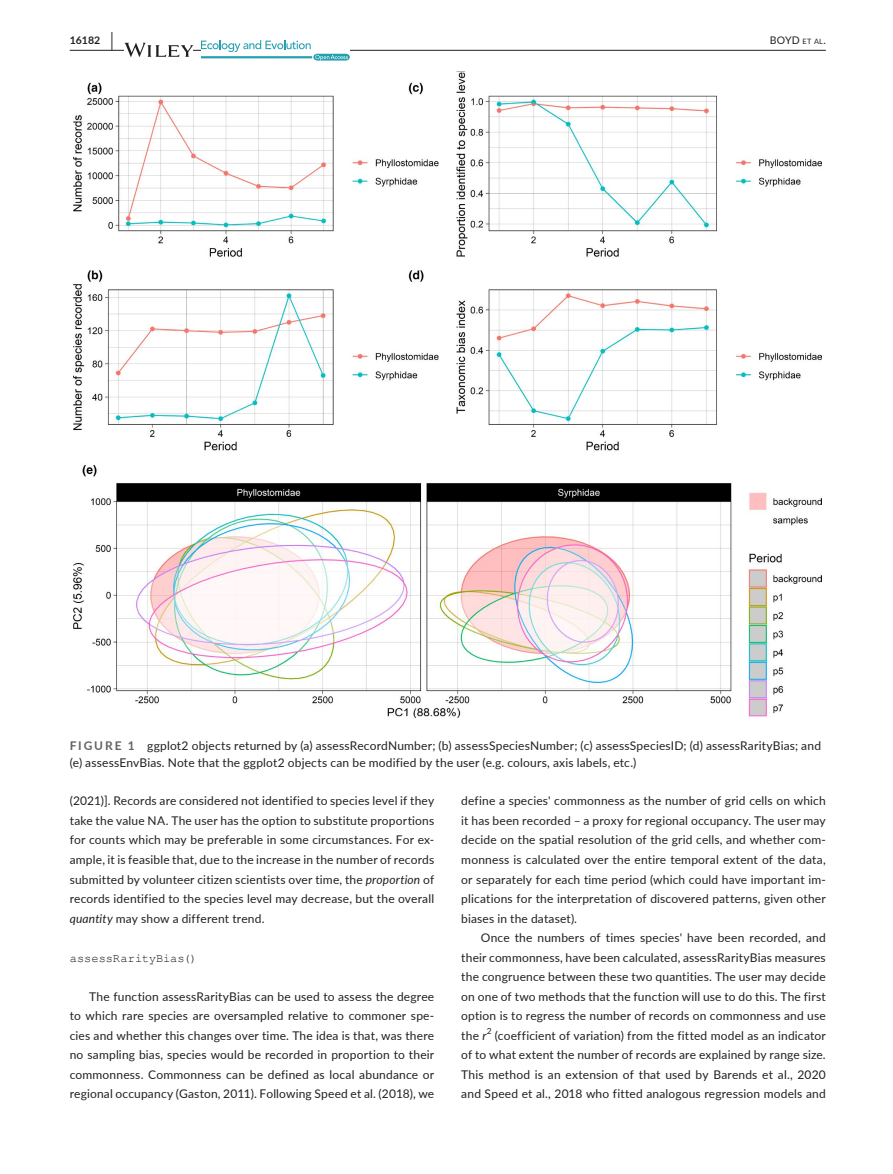
<style>
.page{position:relative;width:893px;height:1174px;background:#fff}
.page>*{position:absolute;margin:0;border:0;box-sizing:border-box;transform-origin:0 0}
.t1{font:12px/19.5px "Lato";letter-spacing:.015em;color:#231f20;text-align:justify}
.t2{font:12px "Courier New";color:#231f20}
.t3{font:10.5px "Lato";color:#231f20}
.t4{font:700 10.5px "Lato";color:#231f20}
.s1{font-size:19.5px}
.s2{font-size:7.35px}
.s3{font-weight:700;color:#636366}
.s4{font-style:italic}
</style>
<div class="page">
<hr style="left:70px;top:50px;width:756px;height:1px;background:#231f20">
<svg style="left:125px;top:43px;width:68px;height:14px"></svg>
<svg style="left:201px;top:40px;width:149px;height:21px"></svg>
<img style="left:74px;top:72px;width:748px;height:646px">
<p class="t4" style="left:70px;top:33px;width:45px">16182 <span class="s1">|</span></p>
<p class="t3" style="left:770px;top:33px;width:58px">BOYD <span class="s2">et al</span>.</p>
<p class="t1" style="left:70px;top:737px;width:753px;line-height:16.5px"><span class="s3">FIGURE 1</span> ggplot2 objects returned by (a) assessRecordNumber; (b) assessSpeciesNumber; (c) assessSpeciesID; (d) assessRarityBias; and (e) assessEnvBias. Note that the ggplot2 objects can be modified by the user (e.g. colours, axis labels, etc.)</p>
<p class="t1" style="left:70px;top:791px;width:366px">(2021)]. Records are considered not identified to species level if they take the value NA. The user has the option to substitute proportions for counts which may be preferable in some circumstances. For ex&shy;ample, it is feasible that, due to the increase in the number of records submitted by volunteer citizen scientists over time, the <span class="s4">proportion</span> of records identified to the species level may decrease, but the overall <span class="s4">quantity</span> may show a different trend.</p>
<p class="t2" style="left:70px;top:950px;width:129px">assessRarityBias()</p>
<p class="t1" style="left:70px;top:986px;width:366px;text-indent:20px">The function assessRarityBias can be used to assess the degree to which rare species are oversampled relative to commoner spe&shy;cies and whether this changes over time. The idea is that, was there no sampling bias, species would be recorded in proportion to their commonness. Commonness can be defined as local abundance or regional occupancy (Gaston, 2011). Following Speed et al. (2018), we</p>
<p class="t1" style="left:461px;top:791px;width:366px">define a species' commonness as the number of grid cells on which it has been recorded – a proxy for regional occupancy. The user may decide on the spatial resolution of the grid cells, and whether com&shy;monness is calculated over the entire temporal extent of the data, or separately for each time period (which could have important im&shy;plications for the interpretation of discovered patterns, given other biases in the dataset).</p>
<p class="t1" style="left:461px;top:927px;width:366px;text-indent:20px">Once the numbers of times species' have been recorded, and their commonness, have been calculated, assessRarityBias measures the congruence between these two quantities. The user may decide on one of two methods that the function will use to do this. The first option is to regress the number of records on commonness and use the <span class="s4">r</span><sup>2</sup> (coefficient of variation) from the fitted model as an indicator of to what extent the number of records are explained by range size.<br>This method is an extension of that used by Barends et al., 2020 and Speed et al., 2018 who fitted analogous regression models and</p>
</div>
